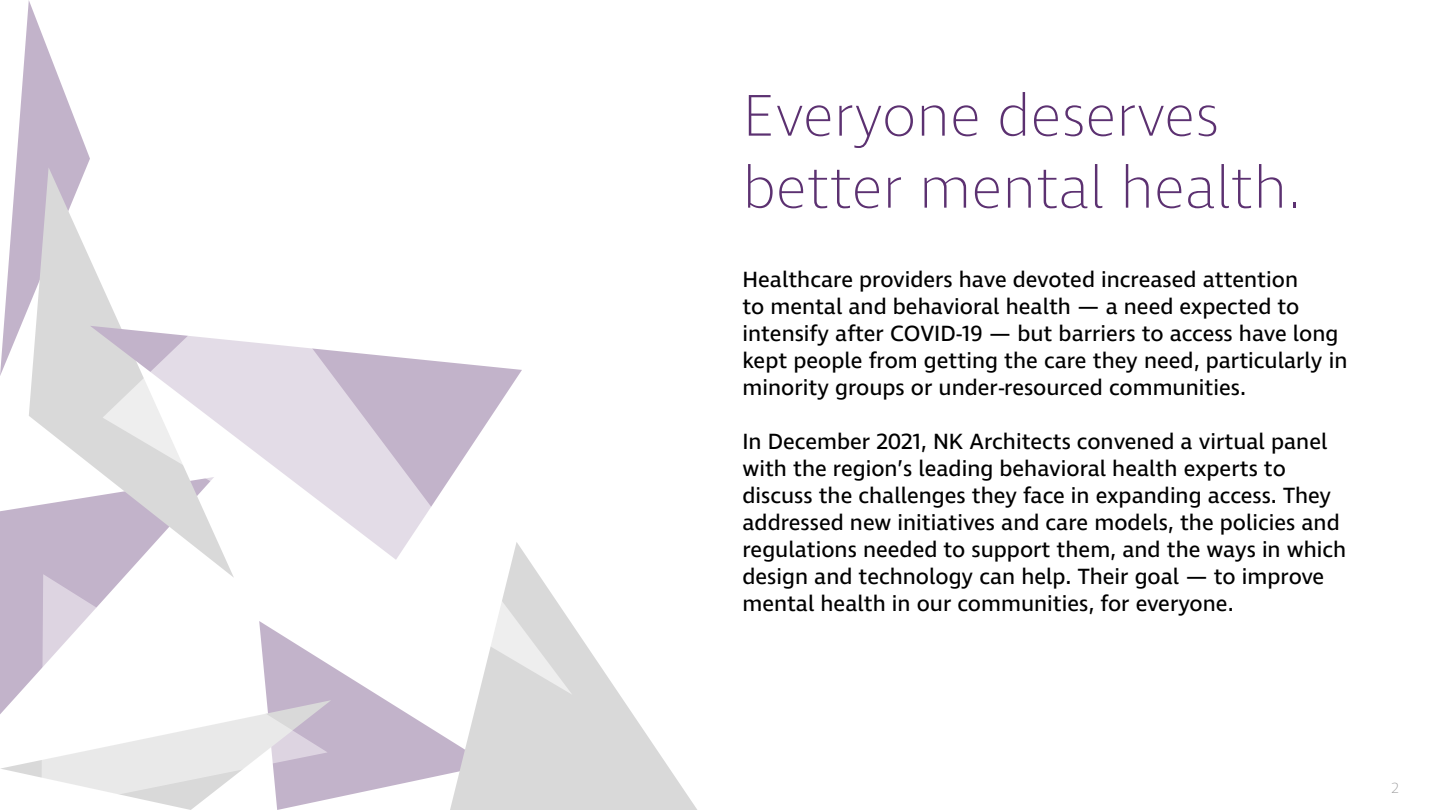
<style>
.page{position:relative;width:1440px;height:810px;background:#fff}
.page>*{position:absolute;margin:0;border:0;box-sizing:border-box;transform-origin:0 0}
.t1{font:200 60px/72px "Ingra";color:#5c3171}
.t2{font:22.5px/27px "Ingra";color:#000}
.t3{font:200 15px "Ingra";color:#989899}
</style>
<div class="page">
<svg style="left:1px;top:695px;width:449px;height:104px"></svg>
<svg style="left:0;top:506px;width:41px;height:208px;background:#c9bcd0"></svg>
<svg style="left:0;top:0;width:90px;height:376px"></svg>
<svg style="left:29px;top:167px;width:74px;height:411px;fill:#d9d9d9"></svg>
<svg style="left:41px;top:574px;width:287px;height:236px"></svg>
<svg style="left:450px;top:624px;width:247px;height:186px;fill:#d9d9d9"></svg>
<svg style="left:90px;top:326px;width:13px;height:234px;background:#d6d2d8"></svg>
<svg style="left:103px;top:288px;width:469px;height:407px"></svg>
<h1 class="t1" style="left:742px;top:83px;width:561px">Everyone deserves better mental health.</h1>
<p class="t2" style="left:742px;top:267px;width:606px">Healthcare providers have devoted increased attention<br>to mental and behavioral health — a need expected to intensify after COVID-19 — but barriers to access have long kept people from getting the care they need, particularly in minority groups or under-resourced communities.</p>
<p class="t2" style="left:742px;top:429px;width:605px">In December 2021, NK Architects convened a virtual panel with the region’s leading behavioral health experts to discuss the challenges they face in expanding access. They addressed new initiatives and care models, the policies and regulations needed to support them, and the ways in which design and technology can help. Their goal — to improve mental health in our communities, for everyone.</p>
<p class="t3" style="left:1391px;top:779px;width:9px">2</p>
</div>
